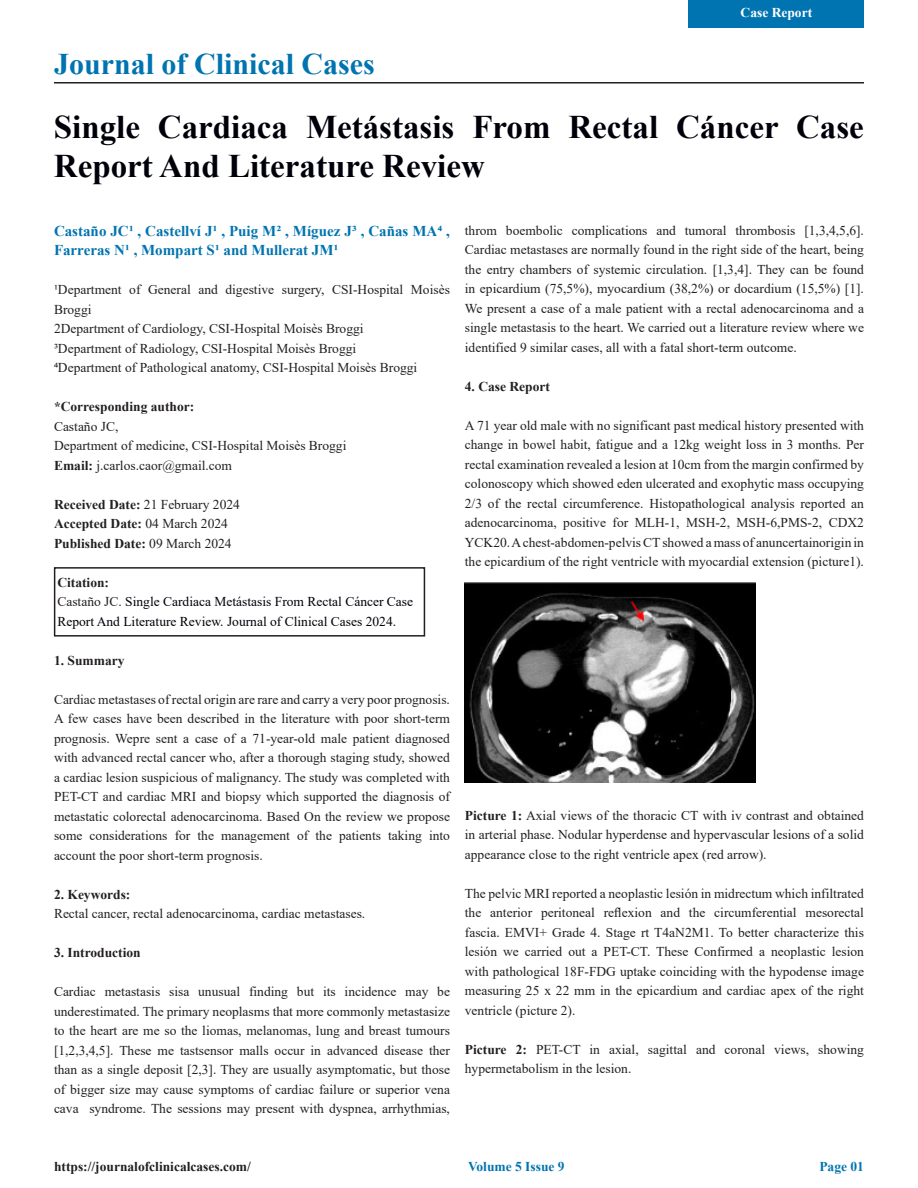
<style>
.page{position:relative;width:918px;height:1188px;background:#fff}
.page>*{position:absolute;margin:0;border:0;box-sizing:border-box;transform-origin:0 0}
.t1{font:700 33px/39px "Times New Roman";color:#00000a}
.t2{font:700 30px "Times New Roman";color:#0074b0}
.t3{font:700 15px/19.5px "Times New Roman";color:#0074b0}
.t4{font:13.5px/19.5px "Times New Roman";color:#231f20;text-align:justify}
.t5{font:700 13.5px "Times New Roman";color:#231f20}
.t6{font:13.5px "Times New Roman";color:#00000a}
.t7{font:700 13.5px "Times New Roman";color:#0074b0}
.t8{font:700 13.5px "Times New Roman";color:#fff}
.s1{font-weight:700}
.s2{font-weight:400}
.s3{color:#231f20}
</style>
<div class="page">
<div style="left:689px;top:0;width:175px;height:27px;background:#0074b0"></div>
<hr style="left:54px;top:82px;width:810px;height:2px;background:#231f20">
<img style="left:465px;top:582px;width:290px;height:200px">
<div style="left:54px;top:567px;width:371px;height:70px;border:2px solid #231f20"></div>
<p class="t2" style="left:54px;top:43px;width:322px">Journal of Clinical Cases</p>
<p class="t8" style="left:741px;top:2px;width:73px">Case Report</p>
<p class="t1" style="left:54px;top:106px;width:812px">Single Cardiaca Metástasis From Rectal Cáncer Case<br>Report And Literature Review</p>
<p class="t3" style="left:54px;top:220px;width:397px">Castaño JC1 , Castellví J1 , Puig M2 , Míguez J3 , Cañas MA4 ,<br>Farreras N1 , Mompart S1 and Mullerat JM1</p>
<p class="t4" style="left:54px;top:279px;width:397px">1Department of General and digestive surgery, CSI-Hospital Moisès<br>Broggi</p>
<p class="t4" style="left:54px;top:318px;width:311px">2Department of Cardiology, CSI-Hospital Moisès Broggi</p>
<p class="t4" style="left:54px;top:338px;width:304px">3Department of Radiology, CSI-Hospital Moisès Broggi</p>
<p class="t4" style="left:54px;top:357px;width:365px">4Department of Pathological anatomy, CSI-Hospital Moisès Broggi</p>
<p class="t5" style="left:54px;top:397px;width:142px">*Corresponding author:</p>
<p class="t4" style="left:54px;top:416px;width:66px">Castaño JC,</p>
<p class="t4" style="left:54px;top:435px;width:294px">Department of medicine, CSI-Hospital Moisès Broggi</p>
<p class="t4" style="left:54px;top:455px;width:180px"><span class="s1">Email:</span> j.carlos.caor@gmail.com</p>
<p class="t4" style="left:54px;top:494px;width:187px"><span class="s1">Received Date:</span> 21 February 2024</p>
<p class="t5" style="left:54px;top:514px;width:175px">Accepted Date: <span class="s2">04 March 2024</span></p>
<p class="t5" style="left:54px;top:533px;width:179px">Published Date: <span class="s2">09 March 2024</span></p>
<p class="t5" style="left:57px;top:572px;width:53px">Citation:</p>
<p class="t6" style="left:57px;top:592px;width:357px"><span class="s3">Castaño JC.</span> Single Cardiaca Metástasis From Rectal Cáncer Case</p>
<p class="t6" style="left:57px;top:611px;width:340px">Report And Literature Review. Journal of Clinical Cases 2024.</p>
<p class="t5" style="left:54px;top:650px;width:72px">1. Summary</p>
<p class="t4" style="left:54px;top:689px;width:398px">Cardiac metastases of rectal origin are rare and carry a very poor prognosis.<br>A few cases have been described in the literature with poor short-term prognosis. Wepre sent a case of a 71-year-old male patient diagnosed with advanced rectal cancer who, after a thorough staging study, showed a cardiac lesion suspicious of malignancy. The study was completed with PET-CT and cardiac MRI and biopsy which supported the diagnosis of metastatic colorectal adenocarcinoma. Based On the review we propose some considerations for the management of the patients taking into account the poor short-term prognosis.</p>
<p class="t5" style="left:54px;top:884px;width:78px">2. Keywords:</p>
<p class="t4" style="left:54px;top:903px;width:313px">Rectal cancer, rectal adenocarcinoma, cardiac metastases.</p>
<p class="t5" style="left:54px;top:943px;width:88px">3. Introduction</p>
<p class="t4" style="left:54px;top:981px;width:398px">Cardiac metastasis sisa unusual finding but its incidence may be underestimated. The primary neoplasms that more commonly metastasize to the heart are me so the liomas, melanomas, lung and breast tumours [1,2,3,4,5]. These me tastsensor malls occur in advanced disease ther than as a single deposit [2,3]. They are usually asymptomatic, but those of bigger size may cause symptoms of cardiac failure or superior vena cava syndrome. The sessions may present with dyspnea, arrhythmias,</p>
<p class="t4" style="left:465px;top:220px;width:401px">throm boembolic complications and tumoral thrombosis [1,3,4,5,6].<br>Cardiac metastases are normally found in the right side of the heart, being the entry chambers of systemic circulation. [1,3,4]. They can be found in epicardium (75,5%), myocardium (38,2%) or docardium (15,5%) [1].<br>We present a case of a male patient with a rectal adenocarcinoma and a single metastasis to the heart. We carried out a literature review where we identified 9 similar cases, all with a fatal short-term outcome.</p>
<p class="t5" style="left:465px;top:376px;width:87px">4. Case Report</p>
<p class="t4" style="left:465px;top:415px;width:401px">A 71 year old male with no significant past medical history presented with change in bowel habit, fatigue and a 12kg weight loss in 3 months. Per rectal examination revealed a lesion at 10cm from the margin confirmed by colonoscopy which showed eden ulcerated and exophytic mass occupying 2/3 of the rectal circumference. Histopathological analysis reported an adenocarcinoma, positive for MLH-1, MSH-2, MSH-6,PMS-2, CDX2<br>YCK20. A chest-abdomen-pelvis CT showed a mass of anuncertainorigin in the epicardium of the right ventricle with myocardial extension (picture1).</p>
<p class="t4" style="left:465px;top:805px;width:401px"><span class="s1">Picture 1:</span> Axial views of the thoracic CT with iv contrast and obtained in arterial phase. Nodular hyperdense and hypervascular lesions of a solid appearance close to the right ventricle apex (red arrow).</p>
<p class="t4" style="left:465px;top:883px;width:401px">The pelvic MRI reported a neoplastic lesión in midrectum which infiltrated the anterior peritoneal reflexion and the circumferential mesorectal fascia. EMVI+ Grade 4. Stage rt T4aN2M1. To better characterize this lesión we carried out a PET-CT. These Confirmed a neoplastic lesion with pathological 18F-FDG uptake coinciding with the hypodense image measuring 25 x 22 mm in the epicardium and cardiac apex of the right ventricle (picture 2).</p>
<p class="t4" style="left:465px;top:1039px;width:401px"><span class="s1">Picture 2:</span> PET-CT in axial, sagittal and coronal views, showing hypermetabolism in the lesion.</p>
<p class="t5" style="left:54px;top:1157px;width:198px">https://journalofclinicalcases.com/</p>
<p class="t7" style="left:468px;top:1157px;width:98px">Volume 5 Issue 9</p>
<p class="t7" style="left:819px;top:1157px;width:46px">Page 01</p>
</div>
